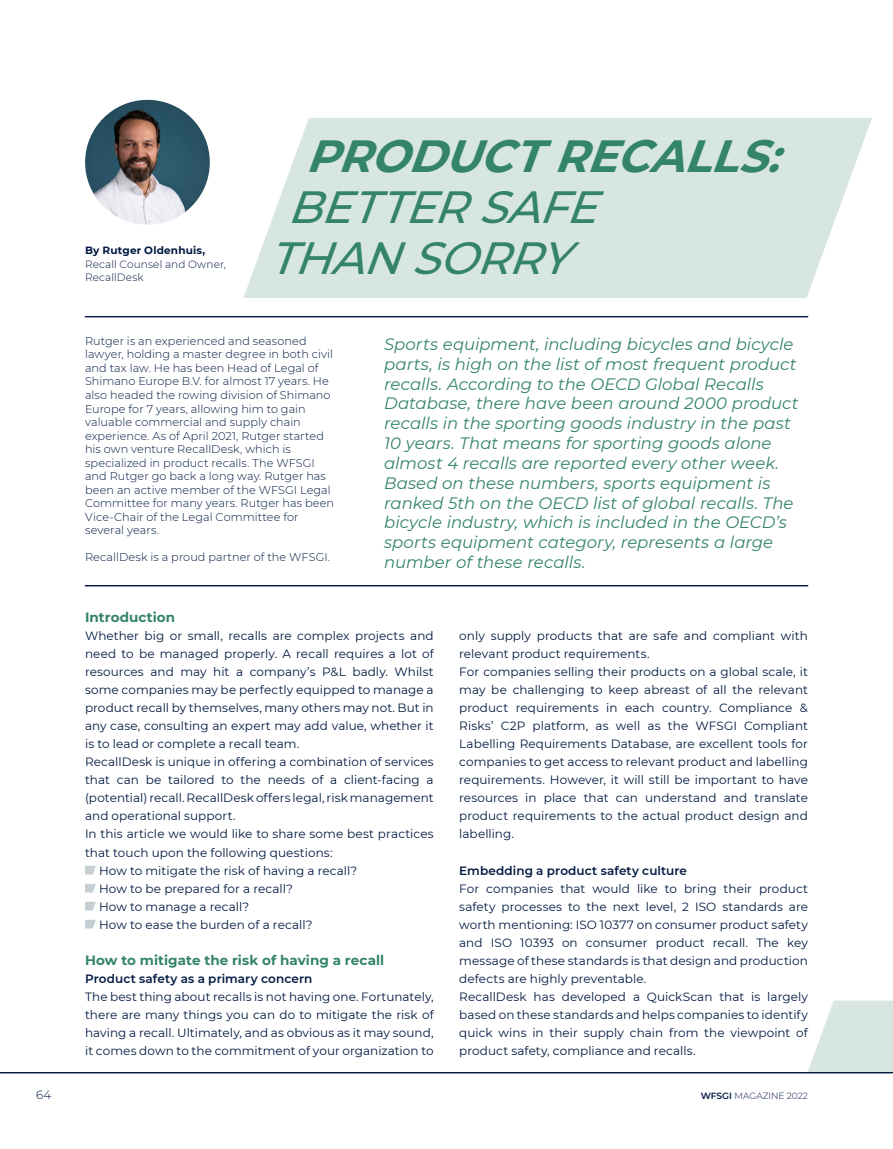
<style>
.page{position:relative;width:893px;height:1149px;background:#fff}
.page>*{position:absolute;margin:0;border:0;box-sizing:border-box;transform-origin:0 0}
._01_Titel_1seitig{font:italic 500 45px "Montserrat";color:#34836b}
._01_Titel_1seitig-2{font:italic 700 45px "Montserrat";color:#34836b}
.summary{font:italic 16.5px/19.8px "Montserrat";color:#34836b}
.text_title{font:700 13.5px "Montserrat";letter-spacing:.005em;color:#34836b}
.bodytext{font:12px/18px "Montserrat";letter-spacing:.005em;color:#001941;text-align:justify}
.bodytext-2{font:600 12px "Montserrat";letter-spacing:.01em;color:#001941}
.t1{font:300 12px "Montserrat";color:#001941}
.bio{font:300 11.25px/13.5px "Montserrat";letter-spacing:.005em;color:#001941}
._07_Legenden_Autoren{font:300 10.5px/13.5px "Montserrat";letter-spacing:.01em;color:#001941}
._07_Legenden_Autoren-2{font:700 10.5px "Montserrat";letter-spacing:.015em;color:#001941}
.t2{font:300 9px "Montserrat";color:#001941}
.s1{font-weight:600}
</style>
<div class="page">
<svg style="left:85px;top:865px;width:11px;height:9px"></svg>
<svg style="left:85px;top:883px;width:11px;height:9px"></svg>
<svg style="left:85px;top:902px;width:11px;height:8px"></svg>
<svg style="left:85px;top:920px;width:11px;height:8px"></svg>
<img style="left:85px;top:100px;width:125px;height:125px;border-radius:62px">
<svg style="left:243px;top:118px;width:629px;height:180px;background:#dbe8e4"></svg>
<svg style="left:0;top:1000px;width:893px;height:73px"></svg>
<svg style="left:85px;top:316px;width:723px;height:1px"></svg>
<svg style="left:85px;top:585px;width:723px;height:1px"></svg>
<p class="_07_Legenden_Autoren-2" style="left:85px;top:243px;width:122px">By Rutger Oldenhuis,</p>
<p class="_07_Legenden_Autoren" style="left:85px;top:257px;width:142px">Recall Counsel and Owner,<br>RecallDesk</p>
<p class="_01_Titel_1seitig-2" style="left:306px;top:123px;width:496px">PRODUCTRECALLS:</p>
<p class="_01_Titel_1seitig" style="left:287px;top:175px;width:332px">BETTERSAFE</p>
<p class="_01_Titel_1seitig" style="left:268px;top:226px;width:323px">THANSORRY</p>
<p class="bio" style="left:85px;top:334px;width:251px">Rutger is an experienced and seasoned lawyer, holding a master degree in both civil and tax law. He has been Head of Legal of Shimano Europe B.V. for almost 17 years. He also headed the rowing division of Shimano Europe for 7 years, allowing him to gain valuable commercial and supply chain experience. As of April 2021, Rutger started his own venture RecallDesk, which is specialized in product recalls. The WFSGI and Rutger go back a long way. Rutger has been an active member of the WFSGI Legal Committee for many years. Rutger has been Vice-Chair of the Legal Committee for several years.</p>
<p class="bio" style="left:85px;top:550px;width:247px">RecallDesk is a proud partner of the WFSGI.</p>
<p class="summary" style="left:384px;top:333px;width:416px">Sports equipment, including bicycles and bicycle parts, is high on the list of most frequent product recalls. According to the OECD Global Recalls Database, there have been around 2000 product recalls in the sporting goods industry in the past 10 years. That means for sporting goods alone almost 4 recalls are reported every other week.<br>Based on these numbers, sports equipment is ranked 5th on the OECD list of global recalls. The bicycle industry, which is included in the OECD’s sports equipment category, represents a large number of these recalls.</p>
<p class="text_title" style="left:85px;top:607px;width:92px">Introduction</p>
<p class="bodytext" style="left:85px;top:626px;width:350px">Whether big or small, recalls are complex projects and need to be managed properly. A recall requires a lot of resources and may hit a company’s P&amp;L badly. Whilst some companies may be perfectly equipped to manage a product recall by themselves, many others may not. But in any case, consulting an expert may add value, whether it is to lead or complete a recall team.</p>
<p class="bodytext" style="left:85px;top:752px;width:350px">RecallDesk is unique in offering a combination of services that can be tailored to the needs of a client-facing a (potential) recall. RecallDesk offers legal, risk management and operational support.</p>
<p class="bodytext" style="left:85px;top:824px;width:350px">In this article we would like to share some best practices that touch upon the following questions:</p>
<p class="bodytext" style="left:99px;top:860px;width:260px">How to mitigate the risk of having a recall?</p>
<p class="bodytext" style="left:99px;top:878px;width:195px">How to be prepared for a recall?</p>
<p class="bodytext" style="left:99px;top:896px;width:152px">How to manage a recall?</p>
<p class="bodytext" style="left:99px;top:914px;width:215px">How to ease the burden of a recall?</p>
<p class="text_title" style="left:85px;top:949px;width:301px">How to mitigate the risk of having a recall</p>
<p class="bodytext-2" style="left:85px;top:969px;width:229px">Product safety as a primary concern</p>
<p class="bodytext" style="left:85px;top:986px;width:350px">The best thing about recalls is not having one. Fortunately, there are many things you can do to mitigate the risk of having a recall. Ultimately, and as obvious as it may sound, it comes down to the commitment of your organization to</p>
<p class="bodytext" style="left:459px;top:626px;width:350px">only supply products that are safe and compliant with relevant product requirements.</p>
<p class="bodytext" style="left:459px;top:662px;width:350px">For companies selling their products on a global scale, it may be challenging to keep abreast of all the relevant product requirements in each country. Compliance &amp; Risks’ C2P platform, as well as the WFSGI Compliant Labelling Requirements Database, are excellent tools for companies to get access to relevant product and labelling requirements. However, it will still be important to have resources in place that can understand and translate product requirements to the actual product design and labelling.</p>
<p class="bodytext-2" style="left:459px;top:861px;width:229px">Embedding a product safety culture</p>
<p class="bodytext" style="left:459px;top:878px;width:350px">For companies that would like to bring their product safety processes to the next level, 2 ISO standards are worth mentioning: ISO 10377 on consumer product safety and ISO 10393 on consumer product recall. The key message of these standards is that design and production defects are highly preventable.</p>
<p class="bodytext" style="left:459px;top:986px;width:350px">RecallDesk has developed a QuickScan that is largely based on these standards and helps companies to identify quick wins in their supply chain from the viewpoint of product safety, compliance and recalls.</p>
<p class="t1" style="left:36px;top:1086px;width:17px">64</p>
<p class="t2" style="left:701px;top:1089px;width:109px"><span class="s1">WFSGI</span> MAGAZINE 2022</p>
</div>
